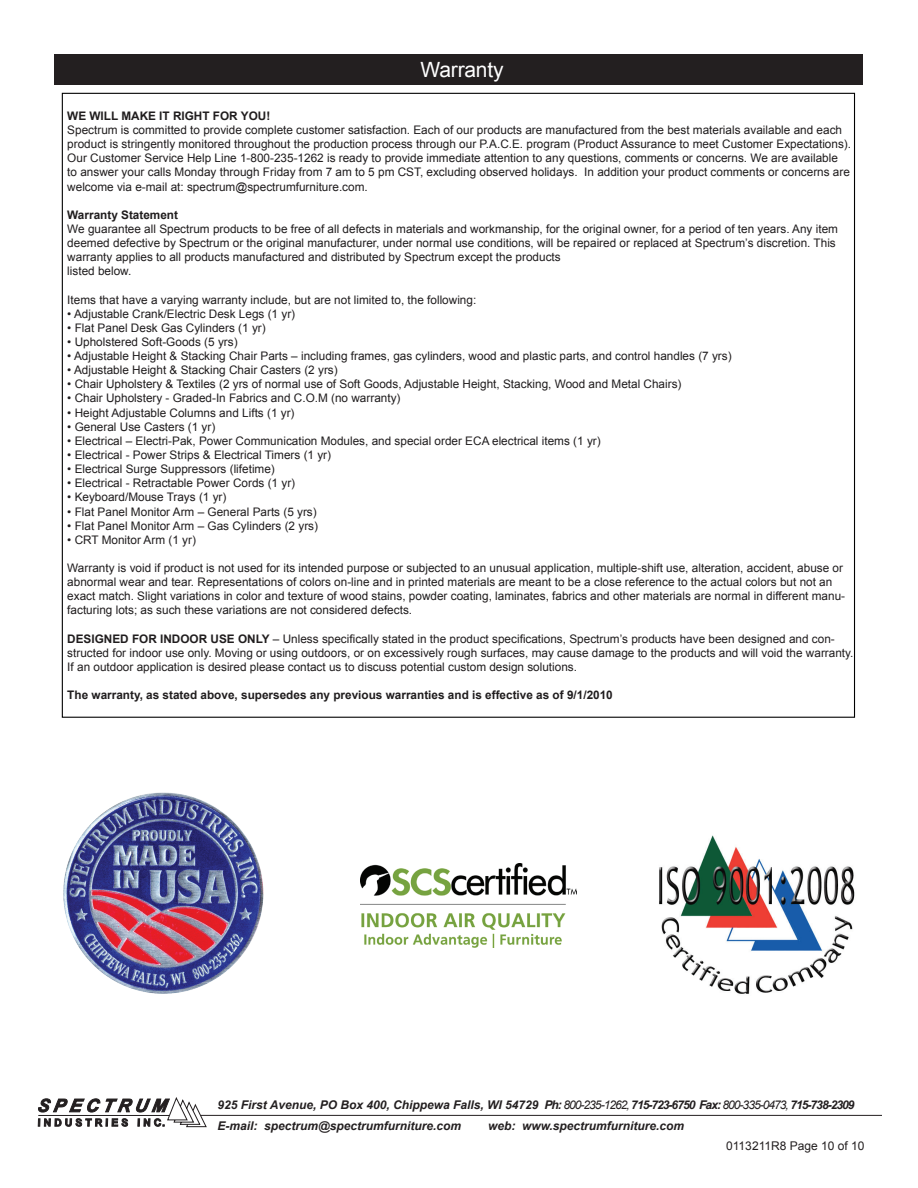
<style>
.page{position:relative;width:918px;height:1188px;background:#fff}
.page>*{position:absolute;margin:0;border:0;box-sizing:border-box;transform-origin:0 0}
.t1{font:21px "Arial";letter-spacing:-.01em;color:#fff}
.t2{font:italic 700 12px/20.9px "Arial";color:#231f20}
.t3{font:12px "Arial";color:#231f20}
.t4{font:11.7px/14.1px "Arial";color:#201d1e}
.t5{font:700 11.7px "Arial";color:#201d1e}
.s1{font-weight:700}
.s2{font-weight:400}
</style>
<div class="page">
<img style="left:360px;top:863px;width:216px;height:85px">
<img style="left:659px;top:835px;width:196px;height:159px">
<img style="left:63px;top:792px;width:201px;height:202px">
<div style="left:54px;top:54px;width:809px;height:30px;background:#231f20"></div>
<svg style="left:417px;top:84px;width:91px;height:1px"></svg>
<svg style="left:38px;top:1097px;width:843px;height:30px"></svg>
<h1 class="t1" style="left:421px;top:56px;width:84px">Warranty</h1>
<p class="t5" style="left:67px;top:108px;width:205px">WE WILL MAKE IT RIGHT FOR YOU!</p>
<p class="t4" style="left:67px;top:123px;width:785px">Spectrum is committed to provide complete customer satisfaction. Each of our products are manufactured from the best materials available and each product is stringently monitored throughout the production process through our P.A.C.E. program (Product Assurance to meet Customer Expectations).<br>Our Customer Service Help Line 1-800-235-1262 is ready to provide immediate attention to any questions, comments or concerns. We are available<br>to answer your calls Monday through Friday from 7 am to 5 pm CST, excluding observed holidays. In addition your product comments or concerns are welcome via e-mail at: spectrum@spectrumfurniture.com.</p>
<p class="t5" style="left:67px;top:207px;width:112px">Warranty Statement</p>
<p class="t4" style="left:67px;top:222px;width:772px">We guarantee all Spectrum products to be free of all defects in materials and workmanship, for the original owner, for a period of ten years. Any item deemed defective by Spectrum or the original manufacturer, under normal use conditions, will be repaired or replaced at Spectrum’s discretion. This warranty applies to all products manufactured and distributed by Spectrum except the products<br>listed below.</p>
<p class="t4" style="left:67px;top:293px;width:411px">Items that have a varying warranty include, but are not limited to, the following:</p>
<p class="t4" style="left:67px;top:307px;width:229px">• Adjustable Crank/Electric Desk Legs (1 yr)</p>
<p class="t4" style="left:67px;top:321px;width:200px">• Flat Panel Desk Gas Cylinders (1 yr)</p>
<p class="t4" style="left:67px;top:335px;width:172px">• Upholstered Soft-Goods (5 yrs)</p>
<p class="t4" style="left:67px;top:349px;width:666px">• Adjustable Height &amp; Stacking Chair Parts – including frames, gas cylinders, wood and plastic parts, and control handles (7 yrs)</p>
<p class="t4" style="left:67px;top:363px;width:272px">• Adjustable Height &amp; Stacking Chair Casters (2 yrs)</p>
<p class="t4" style="left:67px;top:377px;width:616px">• Chair Upholstery &amp; Textiles (2 yrs of normal use of Soft Goods, Adjustable Height, Stacking, Wood and Metal Chairs)</p>
<p class="t4" style="left:67px;top:391px;width:335px">• Chair Upholstery - Graded-In Fabrics and C.O.M (no warranty)</p>
<p class="t4" style="left:67px;top:406px;width:229px">• Height Adjustable Columns and Lifts (1 yr)</p>
<p class="t4" style="left:67px;top:420px;width:150px">• General Use Casters (1 yr)</p>
<p class="t4" style="left:67px;top:434px;width:535px">• Electrical – Electri-Pak, Power Communication Modules, and special order ECA electrical items (1 yr)</p>
<p class="t4" style="left:67px;top:448px;width:265px">• Electrical - Power Strips &amp; Electrical Timers (1 yr)</p>
<p class="t4" style="left:67px;top:462px;width:209px">• Electrical Surge Suppressors (lifetime)</p>
<p class="t4" style="left:67px;top:476px;width:229px">• Electrical - Retractable Power Cords (1 yr)</p>
<p class="t4" style="left:67px;top:490px;width:161px">• Keyboard/Mouse Trays (1 yr)</p>
<p class="t4" style="left:67px;top:504px;width:251px">• Flat Panel Monitor Arm – General Parts (5 yrs)</p>
<p class="t4" style="left:67px;top:519px;width:252px">• Flat Panel Monitor Arm – Gas Cylinders (2 yrs)</p>
<p class="t4" style="left:67px;top:533px;width:130px">• CRT Monitor Arm (1 yr)</p>
<p class="t4" style="left:67px;top:561px;width:779px">Warranty is void if product is not used for its intended purpose or subjected to an unusual application, multiple-shift use, alteration, accident, abuse or abnormal wear and tear. Representations of colors on-line and in printed materials are meant to be a close reference to the actual colors but not an exact match. Slight variations in color and texture of wood stains, powder coating, laminates, fabrics and other materials are normal in different manu&shy;facturing lots; as such these variations are not considered defects.</p>
<p class="t4" style="left:67px;top:632px;width:788px"><span class="s1">DESIGNED FOR INDOOR USE ONLY</span> – Unless specifically stated in the product specifications, Spectrum’s products have been designed and con&shy;structed for indoor use only. Moving or using outdoors, or on excessively rough surfaces, may cause damage to the products and will void the warranty.<br>If an outdoor application is desired please contact us to discuss potential custom design solutions.</p>
<p class="t5" style="left:67px;top:687px;width:547px">The warranty, as stated above, supersedes any previous warranties and is effective as of 9/1/2010</p>
<p class="t2" style="left:218px;top:1095px;width:638px">925 First Avenue, PO Box 400, Chippewa Falls, WI 54729 Ph: <span class="s2">800-235-1262,</span> 715-723-6750 Fax: <span class="s2">800-335-0473,</span> 715-738-2309<br>E-mail: spectrum@spectrumfurniture.com</p>
<p class="t2" style="left:488px;top:1116px;width:198px">web: www.spectrumfurniture.com</p>
<p class="t3" style="left:726px;top:1138px;width:140px">0113211R8 Page 10 of 10</p>
</div>
